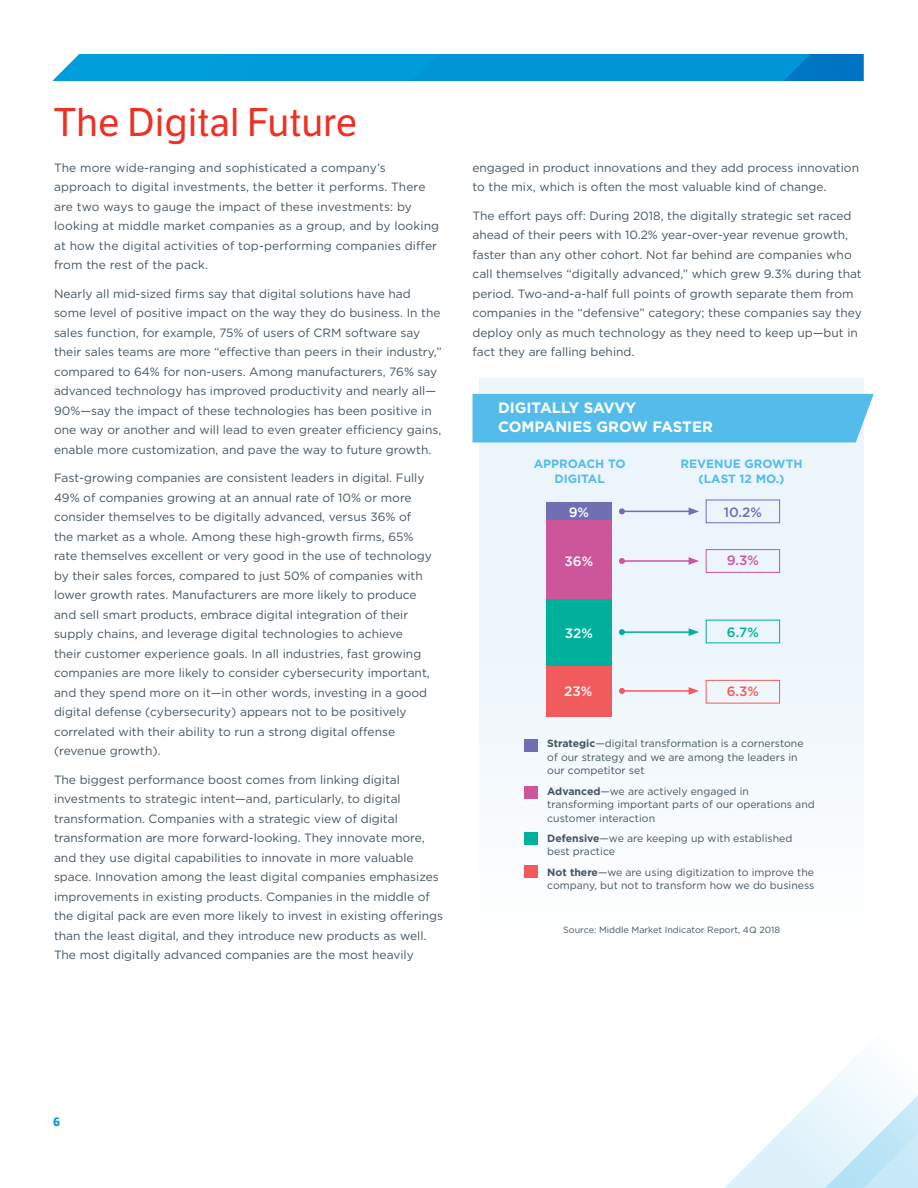
<style>
.page{position:relative;width:918px;height:1188px;background:#fff}
.page>*{position:absolute;margin:0;border:0;box-sizing:border-box;transform-origin:0 0}
.t1{font:39px "LFT Etica";color:#ee3124}
.t2{font:700 15px/19.5px "Gotham";color:#fff}
.t3{font:500 13.5px "Gotham";color:#fff}
.t4{font:500 13.5px "Gotham";color:#716fb4}
.t5{font:500 13.5px "Gotham";color:#cd5599}
.t6{font:500 13.5px "Gotham";color:#00b09a}
.t7{font:500 13.5px "Gotham";color:#f15b5c}
.t8{font:12px/19.5px "Gotham";color:#455560}
.t9{font:700 12px/15px "Gotham";color:#54bceb;text-align:center}
.t10{font:700 12px "LFT Etica";color:#0096d6}
.t11{font:10.5px/13.5px "Gotham";color:#455560}
.t12{font:9px "Gotham";color:#455560}
.s1{font-weight:700}
</style>
<div class="page">
<svg style="left:53px;top:54px;width:811px;height:27px;background:#0498d6"></svg>
<svg style="left:725px;top:1061px;width:193px;height:127px"></svg>
<div style="left:480px;top:378px;width:384px;height:586px;background:#ecf5fc"></div>
<div style="left:472px;top:394px;width:402px;height:48px;background:#54bceb"></div>
<div style="left:525px;top:739px;width:13px;height:13px;background:#716fb4"></div>
<div style="left:525px;top:786px;width:13px;height:13px;background:#cd5599"></div>
<div style="left:525px;top:832px;width:13px;height:13px;background:#00b09a"></div>
<div style="left:525px;top:865px;width:13px;height:13px;background:#f15b5c"></div>
<div style="left:546px;top:666px;width:66px;height:50px;background:#f15b5c"></div>
<div style="left:546px;top:502px;width:66px;height:19px;background:#716fb4"></div>
<div style="left:546px;top:521px;width:66px;height:79px;background:#cd5599"></div>
<div style="left:546px;top:600px;width:66px;height:66px;background:#00b09a"></div>
<hr style="left:622px;top:511px;width:69px;height:1px;background:#716fb4">
<svg style="left:619px;top:508px;width:6px;height:6px"></svg>
<svg style="left:689px;top:508px;width:10px;height:7px"></svg>
<hr style="left:622px;top:560px;width:69px;height:2px;background:#cd5599">
<svg style="left:619px;top:558px;width:6px;height:6px"></svg>
<svg style="left:689px;top:557px;width:10px;height:8px"></svg>
<hr style="left:622px;top:631px;width:69px;height:2px;background:#00b09a">
<svg style="left:619px;top:629px;width:6px;height:6px"></svg>
<svg style="left:689px;top:628px;width:10px;height:8px"></svg>
<hr style="left:622px;top:690px;width:69px;height:2px;background:#f15b5c">
<svg style="left:619px;top:688px;width:6px;height:6px"></svg>
<svg style="left:689px;top:687px;width:10px;height:8px"></svg>
<div style="left:706px;top:500px;width:74px;height:23px;border:1px solid #716fb4"></div>
<div style="left:706px;top:549px;width:74px;height:24px;border:1px solid #cd5599"></div>
<div style="left:706px;top:680px;width:74px;height:24px;border:1px solid #f15b5c"></div>
<h1 class="t1" style="left:54px;top:100px;width:305px">The Digital Future</h1>
<p class="t8" style="left:54px;top:157px;width:387px">The more wide-ranging and sophisticated a company’s approach to digital investments, the better it performs. There are two ways to gauge the impact of these investments: by looking at middle market companies as a group, and by looking at how the digital activities of top-performing companies differ from the rest of the pack.</p>
<p class="t8" style="left:54px;top:283px;width:389px">Nearly all mid-sized firms say that digital solutions have had some level of positive impact on the way they do business. In the sales function, for example, 75% of users of CRM software say their sales teams are more “effective than peers in their industry,” compared to 64% for non-users. Among manufacturers, 76% say advanced technology has improved productivity and nearly all— 90%—say the impact of these technologies has been positive in one way or another and will lead to even greater efficiency gains, enable more customization, and pave the way to future growth.</p>
<p class="t8" style="left:54px;top:468px;width:380px">Fast-growing companies are consistent leaders in digital. Fully 49% of companies growing at an annual rate of 10% or more consider themselves to be digitally advanced, versus 36% of the market as a whole. Among these high-growth firms, 65% rate themselves excellent or very good in the use of technology by their sales forces, compared to just 50% of companies with lower growth rates. Manufacturers are more likely to produce and sell smart products, embrace digital integration of their supply chains, and leverage digital technologies to achieve their customer experience goals. In all industries, fast growing companies are more likely to consider cybersecurity important, and they spend more on it—in other words, investing in a good digital defense (cybersecurity) appears not to be positively correlated with their ability to run a strong digital offense (revenue growth).</p>
<p class="t8" style="left:54px;top:769px;width:391px">The biggest performance boost comes from linking digital investments to strategic intent—and, particularly, to digital transformation. Companies with a strategic view of digital transformation are more forward-looking. They innovate more, and they use digital capabilities to innovate in more valuable space. Innovation among the least digital companies emphasizes improvements in existing products. Companies in the middle of the digital pack are even more likely to invest in existing offerings than the least digital, and they introduce new products as well.<br>The most digitally advanced companies are the most heavily</p>
<p class="t8" style="left:472px;top:157px;width:388px">engaged in product innovations and they add process innovation to the mix, which is often the most valuable kind of change.</p>
<p class="t8" style="left:472px;top:205px;width:391px">The effort pays off: During 2018, the digitally strategic set raced ahead of their peers with 10.2% year-over-year revenue growth, faster than any other cohort. Not far behind are companies who call themselves “digitally advanced,” which grew 9.3% during that period. Two-and-a-half full points of growth separate them from companies in the “defensive” category; these companies say they deploy only as much technology as they need to keep up—but in fact they are falling behind.</p>
<p class="t2" style="left:498px;top:397px;width:216px">DIGITALLY SAVVY<br>COMPANIES GROW FASTER</p>
<p class="t9" style="left:534px;top:456px;width:93px">APPROACH TO<br>DIGITAL</p>
<p class="t9" style="left:681px;top:456px;width:124px">REVENUE GROWTH (LAST 12 MO.)</p>
<p class="t3" style="left:569px;top:503px;width:22px">9%</p>
<p class="t3" style="left:565px;top:552px;width:30px">36%</p>
<p class="t4" style="left:724px;top:503px;width:40px">10.2%</p>
<p class="t5" style="left:727px;top:552px;width:34px">9.3%</p>
<p class="t3" style="left:565px;top:625px;width:30px">32%</p>
<p class="t6" style="left:727px;top:623px;width:33px">6.7%</p>
<p class="t3" style="left:564px;top:683px;width:30px">23%</p>
<p class="t7" style="left:727px;top:683px;width:34px">6.3%</p>
<p class="t11" style="left:547px;top:737px;width:258px"><span class="s1">Strategic</span>—digital transformation is a cornerstone of our strategy and we are among the leaders in our competitor set</p>
<p class="t11" style="left:547px;top:784px;width:269px"><span class="s1">Advanced</span>—we are actively engaged in transforming important parts of our operations and customer interaction</p>
<p class="t11" style="left:547px;top:831px;width:247px"><span class="s1">Defensive</span>—we are keeping up with established best practice</p>
<p class="t11" style="left:547px;top:865px;width:269px"><span class="s1">Not there</span>—we are using digitization to improve the company, but not to transform how we do business</p>
<p class="t12" style="left:563px;top:924px;width:218px">Source: Middle Market Indicator Report, 4Q 2018</p>
<p class="t10" style="left:53px;top:1114px;width:8px">6</p>
</div>
